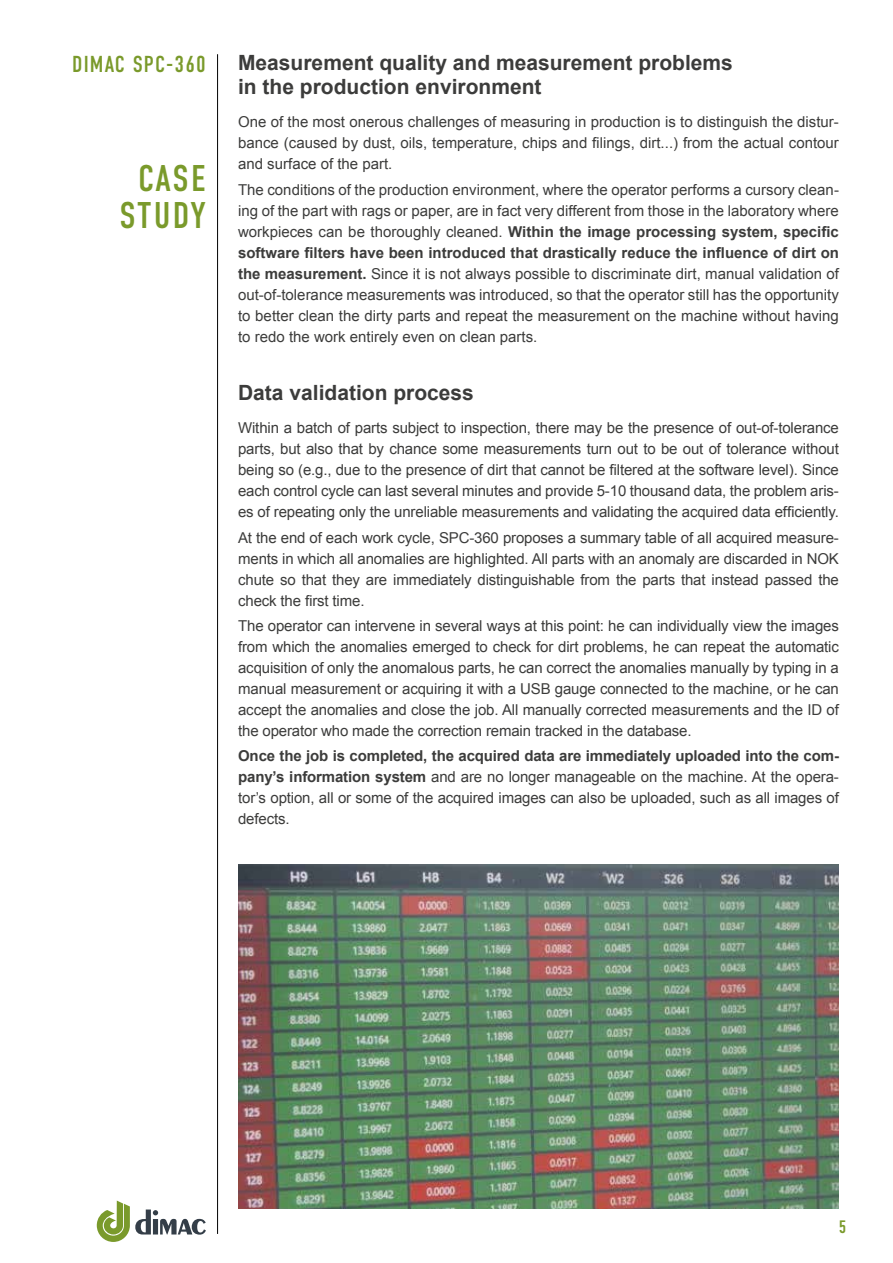
<style>
.page{position:relative;width:893px;height:1263px;background:#fff}
.page>*{position:absolute;margin:0;border:0;box-sizing:border-box;transform-origin:0 0}
.t1{font:37.2px/36.6px "DIN Condensed";letter-spacing:.045em;color:#7a9a2b;text-align:center}
.t2{font:23.1px "DIN Condensed";letter-spacing:.05em;color:#7a9a2b}
.t3{font:700 21px/24px "Arial";color:#3c3c3b}
.t4{font:18px "DIN Condensed";color:#7a9a2b}
.t5{font:15px/21px "Arial";letter-spacing:-.01em;color:#3c3c3b;text-align:justify}
.s1{font-weight:700}
</style>
<div class="page">
<hr style="left:217px;top:54px;width:1px;height:1180px;background:#000">
<svg style="left:97px;top:1200px;width:109px;height:42px"></svg>
<img style="left:238px;top:864px;width:601px;height:345px">
<h2 class="t2" style="left:72px;top:51px;width:135px">DIMAC SPC-360</h2>
<h1 class="t1" style="left:119px;top:161px;width:88px">CASE<br>STUDY</h1>
<h3 class="t3" style="left:238px;top:51px;width:496px">Measurement quality and measurement problems in the production environment</h3>
<p class="t5" style="left:238px;top:112px;width:602px">One of the most onerous challenges of measuring in production is to distinguish the distur&shy;bance (caused by dust, oils, temperature, chips and filings, dirt...) from the actual contour and surface of the part.</p>
<p class="t5" style="left:238px;top:179px;width:602px">The conditions of the production environment, where the operator performs a cursory clean&shy;ing of the part with rags or paper, are in fact very different from those in the laboratory where workpieces can be thoroughly cleaned. <span class="s1">Within the image processing system, specific software filters have been introduced that drastically reduce the influence of dirt on the measurement.</span> Since it is not always possible to discriminate dirt, manual validation of out-of-tolerance measurements was introduced, so that the operator still has the opportunity to better clean the dirty parts and repeat the measurement on the machine without having to redo the work entirely even on clean parts.</p>
<h3 class="t3" style="left:238px;top:381px;width:237px">Data validation process</h3>
<p class="t5" style="left:238px;top:418px;width:602px">Within a batch of parts subject to inspection, there may be the presence of out-of-tolerance parts, but also that by chance some measurements turn out to be out of tolerance without being so (e.g., due to the presence of dirt that cannot be filtered at the software level). Since each control cycle can last several minutes and provide 5-10 thousand data, the problem aris&shy;es of repeating only the unreliable measurements and validating the acquired data efficiently.</p>
<p class="t5" style="left:238px;top:527px;width:602px">At the end of each work cycle, SPC-360 proposes a summary table of all acquired measure&shy;ments in which all anomalies are highlighted. All parts with an anomaly are discarded in NOK chute so that they are immediately distinguishable from the parts that instead passed the check the first time.</p>
<p class="t5" style="left:238px;top:615px;width:602px">The operator can intervene in several ways at this point: he can individually view the images from which the anomalies emerged to check for dirt problems, he can repeat the automatic acquisition of only the anomalous parts, he can correct the anomalies manually by typing in a manual measurement or acquiring it with a USB gauge connected to the machine, or he can accept the anomalies and close the job. All manually corrected measurements and the ID of the operator who made the correction remain tracked in the database.</p>
<p class="t5" style="left:238px;top:745px;width:602px"><span class="s1">Once the job is completed, the acquired data are immediately uploaded into the com&shy;pany’s information system</span> and are no longer manageable on the machine. At the opera&shy;tor’s option, all or some of the acquired images can also be uploaded, such as all images of defects.</p>
<p class="t4" style="left:839px;top:1217px;width:9px">5</p>
</div>
